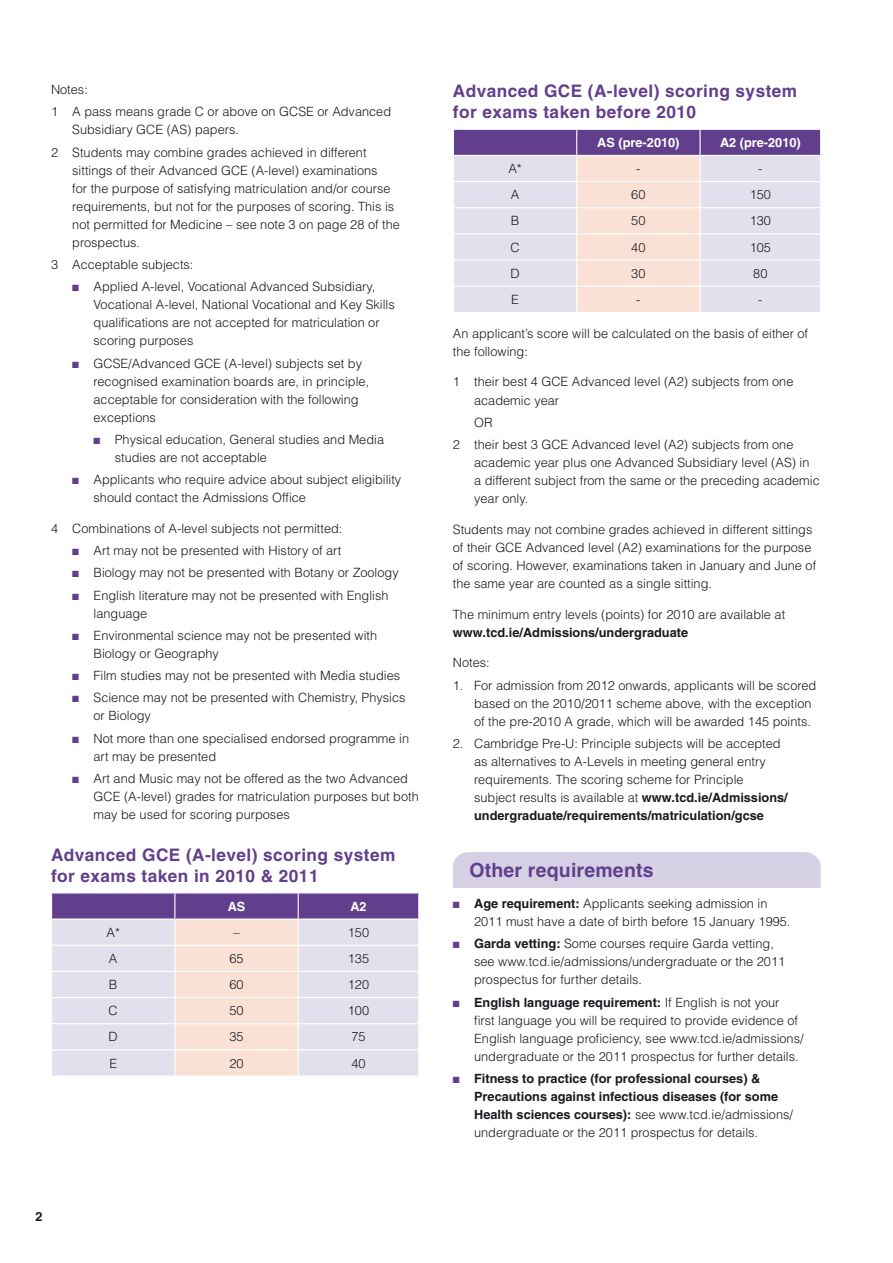
<style>
.page{position:relative;width:893px;height:1263px;background:#fff}
.page>*{position:absolute;margin:0;border:0;box-sizing:border-box;transform-origin:0 0}
.t1{font:700 19.5px "Helvetica LT Std";letter-spacing:.01em;color:#623f8c}
.t2{font:700 17.25px/21px "Helvetica LT Std";letter-spacing:.025em;color:#623f8c}
.t3{font:300 12.75px/18px "Helvetica LT Std";color:#1a1a1f}
.t4{font:700 12.75px/18px "Helvetica LT Std";color:#1a1a1f}
.t5{font:700 12.75px "Helvetica LT Std";color:#fff}
.s1{color:#623f8c}
.s2{font-weight:700}
.s3{font-weight:300}
</style>
<div class="page">
<svg style="left:51px;top:893px;width:368px;height:183px;background:#dacdda"></svg>
<hr style="left:175px;top:1075px;width:123px;height:2px;background:#fff">
<svg style="left:453px;top:129px;width:368px;height:183px;background:#dacdda"></svg>
<hr style="left:699px;top:287px;width:2px;height:25px;background:#fff">
<div style="left:453px;top:852px;width:368px;height:36px;background:#d6d0e5"></div>
<p class="t3" style="left:51px;top:78px;width:342px;line-height:22.2px">Notes:<br>1 A pass means grade C or above on GCSE or Advanced</p>
<p class="t3" style="left:51px;top:119px;width:317px;line-height:22.2px;text-indent:21px">Subsidiary GCE (AS) papers.<br>2 Students may combine grades achieved in different</p>
<p class="t3" style="left:72px;top:161px;width:329px">sittings of their Advanced GCE (A-level) examinations<br>for the purpose of satisfying matriculation and/or course requirements, but not for the purposes of scoring. This is not permitted for Medicine – see note 3 on page 28 of the prospectus.</p>
<p class="t3" style="left:51px;top:255px;width:144px">3 Acceptable subjects:</p>
<p class="t3" style="left:94px;top:278px;width:303px;text-indent:-21px"><span class="s1">■</span> Applied A-level, Vocational Advanced Subsidiary, Vocational A-level, National Vocational and Key Skills qualifications are not accepted for matriculation or scoring purposes</p>
<p class="t3" style="left:94px;top:354px;width:277px;text-indent:-21px"><span class="s1">■</span> GCSE/Advanced GCE (A-level) subjects set by recognised examination boards are, in principle, acceptable for consideration with the following exceptions</p>
<p class="t3" style="left:115px;top:430px;width:271px;text-indent:-21px"><span class="s1">■</span> Physical education, General studies and Media studies are not acceptable</p>
<p class="t3" style="left:94px;top:470px;width:309px;text-indent:-21px"><span class="s1">■</span> Applicants who require advice about subject eligibility should contact the Admissions Office</p>
<p class="t3" style="left:51px;top:519px;width:293px">4 Combinations of A-level subjects not permitted:</p>
<p class="t3" style="left:72px;top:541px;width:271px"><span class="s1">■</span> Art may not be presented with History of art</p>
<p class="t3" style="left:72px;top:564px;width:328px"><span class="s1">■</span> Biology may not be presented with Botany or Zoology</p>
<p class="t3" style="left:94px;top:586px;width:296px;text-indent:-21px"><span class="s1">■</span> English literature may not be presented with English language</p>
<p class="t3" style="left:94px;top:626px;width:285px;text-indent:-21px"><span class="s1">■</span> Environmental science may not be presented with<br>Biology or Geography</p>
<p class="t3" style="left:72px;top:666px;width:329px"><span class="s1">■</span> Film studies may not be presented with Media studies</p>
<p class="t3" style="left:94px;top:689px;width:314px;text-indent:-21px"><span class="s1">■</span> Science may not be presented with Chemistry, Physics or Biology</p>
<p class="t3" style="left:94px;top:729px;width:317px;text-indent:-21px"><span class="s1">■</span> Not more than one specialised endorsed programme in art may be presented</p>
<p class="t3" style="left:94px;top:769px;width:327px;text-indent:-21px"><span class="s1">■</span> Art and Music may not be offered as the two Advanced<br>GCE (A-level) grades for matriculation purposes but both may be used for scoring purposes</p>
<h2 class="t2" style="left:51px;top:844px;width:346px">Advanced GCE (A-level) scoring system for exams taken in 201 0 &amp; 2011</h2>
<p class="t5" style="left:228px;top:898px;width:19px">AS</p>
<p class="t5" style="left:350px;top:898px;width:18px">A2</p>
<p class="t3" style="left:107px;top:923px;width:15px">A*</p>
<p class="t3" style="left:233px;top:923px;width:8px">–</p>
<p class="t3" style="left:348px;top:923px;width:23px">150</p>
<p class="t3" style="left:109px;top:949px;width:10px">A</p>
<p class="t3" style="left:229px;top:949px;width:16px">65</p>
<p class="t3" style="left:348px;top:949px;width:23px">135</p>
<p class="t3" style="left:109px;top:975px;width:10px">B</p>
<p class="t3" style="left:229px;top:975px;width:16px">60</p>
<p class="t3" style="left:348px;top:975px;width:23px">120</p>
<p class="t3" style="left:109px;top:1001px;width:11px">C</p>
<p class="t3" style="left:229px;top:1001px;width:16px">50</p>
<p class="t3" style="left:348px;top:1001px;width:23px">100</p>
<p class="t3" style="left:109px;top:1028px;width:11px">D</p>
<p class="t3" style="left:229px;top:1028px;width:16px">35</p>
<p class="t3" style="left:351px;top:1028px;width:16px">75</p>
<p class="t3" style="left:109px;top:1054px;width:9px">E</p>
<p class="t3" style="left:229px;top:1054px;width:16px">20</p>
<p class="t3" style="left:351px;top:1054px;width:16px">40</p>
<h2 class="t2" style="left:453px;top:81px;width:346px">Advanced GCE (A-level) scoring system for exams taken before 201 0</h2>
<p class="t5" style="left:597px;top:135px;width:84px">AS (pre-201 0)</p>
<p class="t5" style="left:720px;top:135px;width:82px">A2 (pre-201 0)</p>
<p class="t3" style="left:508px;top:159px;width:15px">A*</p>
<p class="t3" style="left:636px;top:159px;width:6px">-</p>
<p class="t3" style="left:758px;top:159px;width:6px">-</p>
<p class="t3" style="left:511px;top:186px;width:10px">A</p>
<p class="t3" style="left:631px;top:186px;width:16px">60</p>
<p class="t3" style="left:750px;top:186px;width:23px">150</p>
<p class="t3" style="left:511px;top:212px;width:10px">B</p>
<p class="t3" style="left:631px;top:212px;width:16px">50</p>
<p class="t3" style="left:750px;top:212px;width:23px">130</p>
<p class="t3" style="left:510px;top:238px;width:11px">C</p>
<p class="t3" style="left:631px;top:238px;width:16px">40</p>
<p class="t3" style="left:750px;top:238px;width:23px">105</p>
<p class="t3" style="left:510px;top:264px;width:11px">D</p>
<p class="t3" style="left:631px;top:264px;width:16px">30</p>
<p class="t3" style="left:753px;top:264px;width:16px">80</p>
<p class="t3" style="left:511px;top:290px;width:9px">E</p>
<p class="t3" style="left:636px;top:290px;width:6px">-</p>
<p class="t3" style="left:758px;top:290px;width:6px">-</p>
<p class="t3" style="left:453px;top:324px;width:357px">An applicant’s score will be calculated on the basis of either of the following:</p>
<p class="t3" style="left:474px;top:373px;width:321px;text-indent:-21px">1 their best 4 GCE Advanced level (A2) subjects from one academic year</p>
<p class="t3" style="left:453px;top:411px;width:342px;line-height:22.2px;text-indent:21px">OR<br>2 their best 3 GCE Advanced level (A2) subjects from one</p>
<p class="t3" style="left:474px;top:453px;width:347px">academic year plus one Advanced Subsidiary level (AS) in a different subject from the same or the preceding academic year only.</p>
<p class="t3" style="left:453px;top:520px;width:365px">Students may not combine grades achieved in different sittings of their GCE Advanced level (A2) examinations for the purpose of scoring. However, examinations taken in January and June of the same year are counted as a single sitting.</p>
<p class="t3" style="left:453px;top:605px;width:334px">The minimum entry levels (points) for 2010 are available at</p>
<p class="t4" style="left:453px;top:623px;width:237px">www.tcd.ie/Admissions/undergraduate</p>
<p class="t3" style="left:453px;top:654px;width:38px">Notes:</p>
<p class="t3" style="left:474px;top:676px;width:344px;text-indent:-21px">1. For admission from 2012 onwards, applicants will be scored based on the 2010/2011 scheme above, with the exception of the pre-2010 A grade, which will be awarded 145 points.</p>
<p class="t3" style="left:474px;top:734px;width:315px;text-indent:-21px">2. Cambridge Pre-U: Principle subjects will be accepted as alternatives to A-Levels in meeting general entry requirements. The scoring scheme for Principle subject results is available at <span class="s2">www.tcd.ie/Admissions/ undergraduate/requirements/matriculation/gcse</span></p>
<h1 class="t1" style="left:469px;top:858px;width:186px">Other requirements</h1>
<p class="t3" style="left:474px;top:894px;width:318px;text-indent:-21px"><span class="s1">■</span> <span class="s2">Age requirement:</span> Applicants seeking admission in<br>2011 must have a date of birth before 15 January 1995.</p>
<p class="t3" style="left:474px;top:935px;width:313px;text-indent:-21px"><span class="s1">■</span> <span class="s2">Garda vetting:</span> Some courses require Garda vetting, see www.tcd.ie/admissions/undergraduate or the 2011 prospectus for further details.</p>
<p class="t3" style="left:474px;top:993px;width:331px;text-indent:-21px"><span class="s1">■</span> <span class="s2">English language requirement:</span> If English is not your<br>first language you will be required to provide evidence of English language proficiency, see www.tcd.ie/admissions/ undergraduate or the 2011 prospectus for further details.</p>
<p class="t4" style="left:474px;top:1069px;width:320px;text-indent:-21px"><span class="s1">■</span> Fitness to practice (for professional courses) &amp; Precautions against infectious diseases (for some Health sciences courses): <span class="s3">see www.tcd.ie/admissions/ undergraduate or the 2011 prospectus for details.</span></p>
</div>
